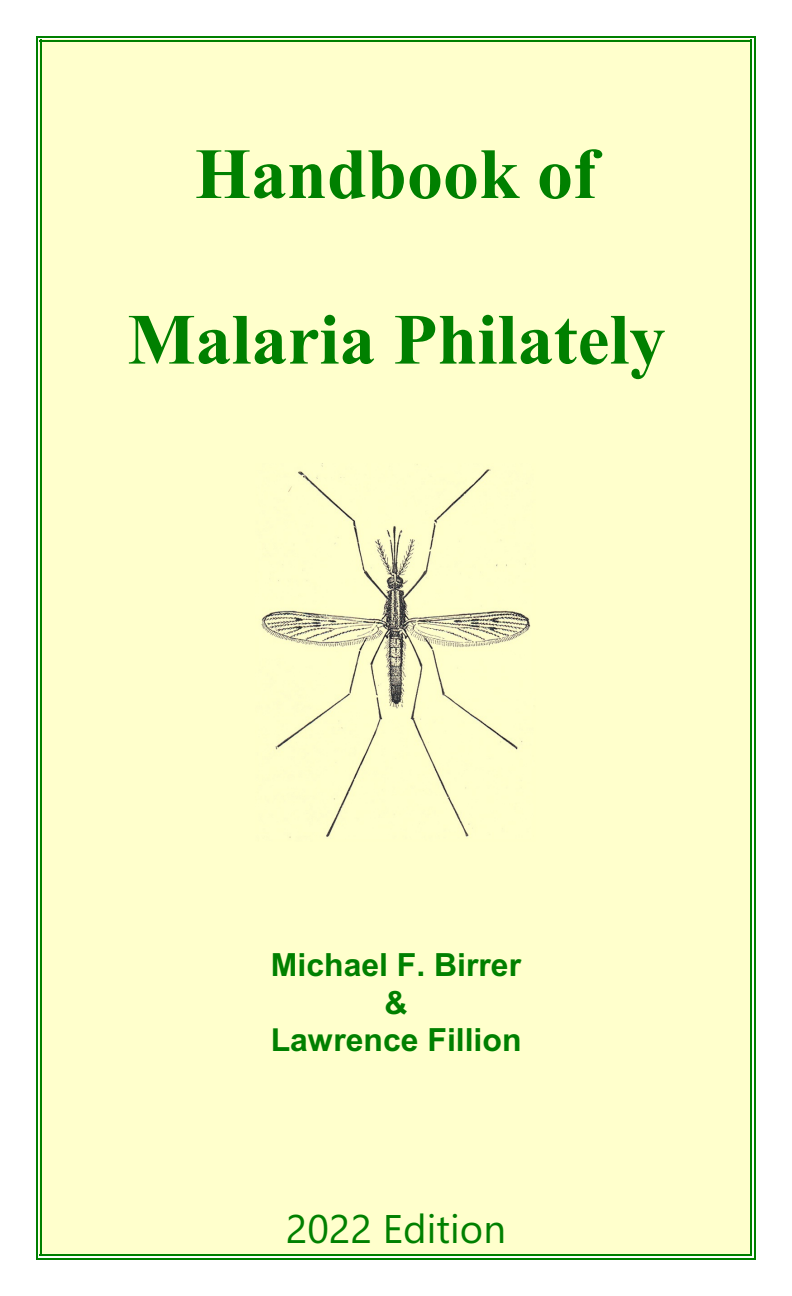
<style>
.page{position:relative;width:792px;height:1296px;background:#fff}
.page>*{position:absolute;margin:0;border:0;box-sizing:border-box;transform-origin:0 0}
.t1{font:700 72px "Times New Roman";color:#008000}
.t2{font:italic 40px "Ebrima";color:#008000}
.t3{font:700 32px/37.6px "Arial";color:#008000;text-align:center}
</style>
<div class="page">
<div style="left:40px;top:40px;width:712px;height:1216px;background:#ffc"></div>
<hr style="left:40px;top:40px;width:2px;height:1216px;background:#008000">
<hr style="left:750px;top:40px;width:2px;height:1216px;background:#008000">
<hr style="left:40px;top:40px;width:712px;height:2px;background:#008000">
<hr style="left:40px;top:1254px;width:712px;height:2px;background:#008000">
<hr style="left:36px;top:36px;width:2px;height:1224px;background:#008000">
<hr style="left:754px;top:36px;width:2px;height:1224px;background:#008000">
<hr style="left:36px;top:36px;width:720px;height:2px;background:#008000">
<hr style="left:36px;top:1258px;width:720px;height:2px;background:#008000">
<img style="left:261px;top:464px;width:270px;height:374px">
<h1 class="t1" style="left:195px;top:149px;width:404px">Handbook of</h1>
<h1 class="t1" style="left:127px;top:315px;width:539px">Malaria Philately</h1>
<p class="t3" style="left:271px;top:949px;width:252px">Michael F. Birrer &amp;<br>Lawrence Fillion</p>
<p class="t2" style="left:286px;top:1214px;width:222px">2022 Edition</p>
</div>
